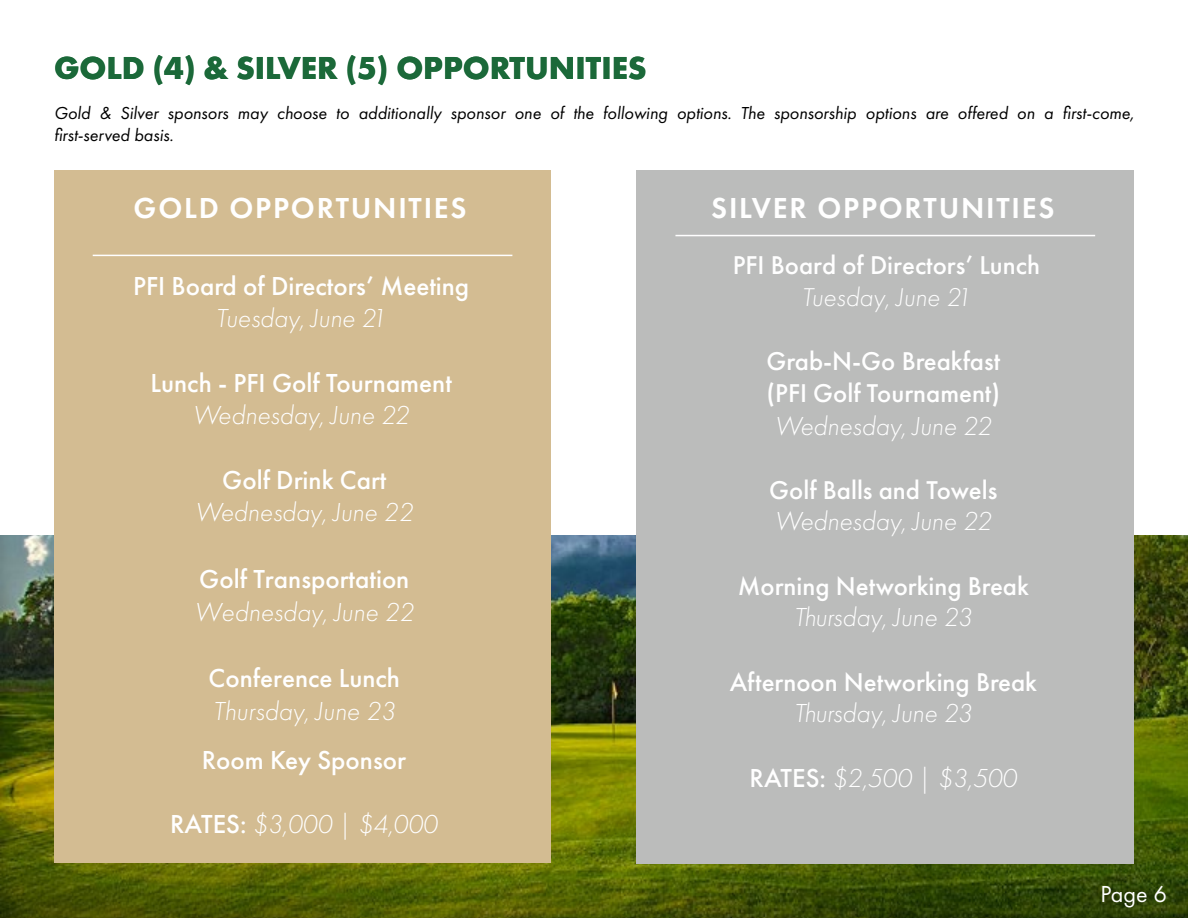
<style>
.page{position:relative;width:1188px;height:918px;background:#fff}
.page>*{position:absolute;margin:0;border:0;box-sizing:border-box;transform-origin:0 0}
.t1{font:700 33px "Futura PT";color:#1b6939}
.t2{font:600 30px "Futura PT";letter-spacing:.06em;color:#fff}
.t3{font:italic 300 27px "Futura PT";color:#fff}
.t4{font:500 27px "Futura PT";color:#fff}
.t5{font:500 26.7px/32.1px "Futura PT";color:#fff}
.t6{font:italic 300 26.7px "Futura PT";color:#fff}
.t7{font:24px "Futura PT";color:#fff}
.t8{font:italic 18px/21.6px "Futura PT";color:#000}
.s1{font-weight:500;font-style:normal}
</style>
<div class="page">
<img style="left:0;top:536px;width:1188px;height:382px">
<div style="left:54px;top:170px;width:496px;height:693px;background:#d3bc92"></div>
<hr style="left:93px;top:255px;width:419px;height:1px;background:#fff">
<div style="left:636px;top:170px;width:498px;height:694px;background:#bbbcbb"></div>
<hr style="left:675px;top:235px;width:420px;height:1px;background:#fff">
<p class="t1" style="left:54px;top:47px;width:594px">GOLD (4) &amp; SILVER (5) OPPORTUNITIES</p>
<p class="t8" style="left:54px;top:103px;width:1082px">Gold &amp; Silver sponsors may choose to additionally sponsor one of the following options. The sponsorship options are offered on a first-come, first-served basis.</p>
<p class="t2" style="left:134px;top:189px;width:334px">GOLD OPPORTUNITIES</p>
<p class="t4" style="left:133px;top:270px;width:338px">PFI Board of Directors’ Meeting</p>
<p class="t3" style="left:216px;top:303px;width:172px">Tuesday, June 21</p>
<p class="t4" style="left:151px;top:367px;width:303px">Lunch - PFI Golf Tournament</p>
<p class="t3" style="left:193px;top:400px;width:218px">Wednesday, June 22</p>
<p class="t4" style="left:222px;top:464px;width:166px">Golf Drink Cart</p>
<p class="t3" style="left:196px;top:497px;width:219px">Wednesday, June 22</p>
<p class="t4" style="left:199px;top:563px;width:212px">Golf Transportation</p>
<p class="t3" style="left:195px;top:597px;width:221px">Wednesday, June 22</p>
<p class="t4" style="left:209px;top:662px;width:193px">Conference Lunch</p>
<p class="t3" style="left:213px;top:696px;width:184px">Thursday, June 23</p>
<p class="t4" style="left:202px;top:743px;width:206px">Room Key Sponsor</p>
<p class="t3" style="left:170px;top:809px;width:269px"><span class="s1">RATES:</span> $3,000 | $4,000</p>
<p class="t2" style="left:711px;top:189px;width:345px">SILVER OPPORTUNITIES</p>
<p class="t5" style="left:733px;top:249px;width:309px">PFI Board of Directors’ Lunch</p>
<p class="t6" style="left:802px;top:282px;width:171px">Tuesday, June 21</p>
<p class="t5" style="left:767px;top:345px;width:235px">Grab-N-Go Breakfast (PFI Golf Tournament)</p>
<p class="t3" style="left:775px;top:410px;width:218px">Wednesday, June 22</p>
<p class="t5" style="left:769px;top:474px;width:230px">Golf Balls and Towels</p>
<p class="t3" style="left:775px;top:506px;width:218px">Wednesday, June 22</p>
<p class="t5" style="left:738px;top:570px;width:293px">Morning Networking Break</p>
<p class="t3" style="left:794px;top:602px;width:180px">Thursday, June 23</p>
<p class="t5" style="left:730px;top:666px;width:309px">Afternoon Networking Break</p>
<p class="t3" style="left:794px;top:698px;width:180px">Thursday, June 23</p>
<p class="t3" style="left:750px;top:762px;width:269px"><span class="s1">RATES:</span> $2,500 | $3,500</p>
<p class="t7" style="left:1101px;top:879px;width:68px">Page 6</p>
</div>
